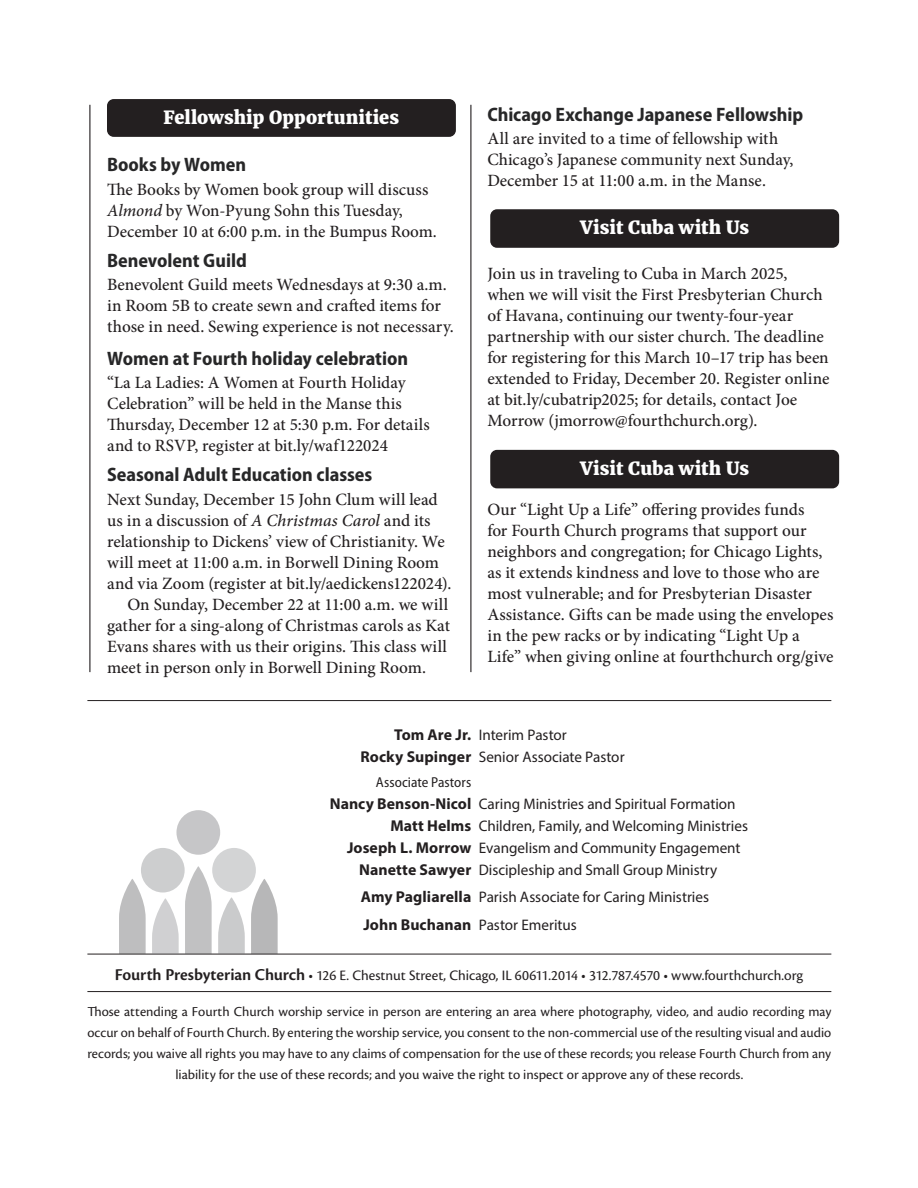
<style>
.page{position:relative;width:918px;height:1188px;background:#fff}
.page>*{position:absolute;margin:0;border:0;box-sizing:border-box;transform-origin:0 0}
.t1{font:700 semi-condensed 19.5px "Myriad Pro";color:#272728}
.t2{font:800 18px "Merriweather";letter-spacing:.005em;color:#fff}
.t3{font:500 17.25px/21px "Minion Pro";color:#231f20}
.t4{font:15.3px "Myriad Pro";letter-spacing:-.005em;color:#231f20}
.t5{font:15px "Cronos Pro";letter-spacing:-.005em;color:#231f20}
.t6{font:semi-condensed 14.4px "Myriad Pro";color:#231f20}
.t7{font:14.25px/21px "Cronos Pro";color:#231f20;text-align:center}
.s1{font-style:italic}
.s2{font-weight:700;font-size:15.75px}
.s3{font-weight:600;font-size:17.25px}
</style>
<div class="page">
<hr style="left:87px;top:954px;width:744px;height:1px;background:#231f20">
<div style="left:141px;top:848px;width:44px;height:45px;background:#cdcecf;border-radius:50%"></div>
<div style="left:212px;top:848px;width:44px;height:45px;background:#d3d4d5;border-radius:50%"></div>
<div style="left:176px;top:810px;width:44px;height:45px;background:#c6c6c8;border-radius:50%"></div>
<svg style="left:152px;top:898px;width:27px;height:56px"></svg>
<svg style="left:185px;top:866px;width:27px;height:88px"></svg>
<svg style="left:218px;top:897px;width:27px;height:57px"></svg>
<svg style="left:251px;top:879px;width:27px;height:75px"></svg>
<svg style="left:119px;top:879px;width:27px;height:75px"></svg>
<hr style="left:87px;top:991px;width:744px;height:1px;background:#231f20">
<hr style="left:470px;top:105px;width:1px;height:567px;background:#231f20">
<hr style="left:89px;top:105px;width:1px;height:567px;background:#231f20">
<hr style="left:87px;top:700px;width:744px;height:1px;background:#231f20">
<div style="left:107px;top:99px;width:349px;height:38px;background:#231f20;border-radius:7px"></div>
<div style="left:490px;top:209px;width:349px;height:39px;background:#231f20;border-radius:7px"></div>
<div style="left:490px;top:450px;width:349px;height:38px;background:#231f20;border-radius:7px"></div>
<p class="t2" style="left:164px;top:106px;width:237px">Fellowship Opportunities</p>
<p class="t1" style="left:107px;top:154px;width:141px">Books by Women</p>
<p class="t3" style="left:107px;top:179px;width:331px">The Books by Women book group will discuss<br><span class="s1">Almond</span> by Won-Pyung Sohn this Tuesday,<br>December 10 at 6:00 p.m. in the Bumpus Room.</p>
<p class="t1" style="left:107px;top:249px;width:141px">Benevolent Guild</p>
<p class="t3" style="left:107px;top:274px;width:348px">Benevolent Guild meets Wednesdays at 9:30 a.m. in Room 5B to create sewn and crafted items for those in need. Sewing experience is not necessary.</p>
<p class="t1" style="left:107px;top:347px;width:303px">Women at Fourth holiday celebration</p>
<p class="t3" style="left:107px;top:372px;width:324px">“La La Ladies: A Women at Fourth Holiday Celebration” will be held in the Manse this Thursday, December 12 at 5:30 p.m. For details and to RSVP, register at bit.ly/waf122024</p>
<p class="t1" style="left:107px;top:464px;width:267px">Seasonal Adult Education classes</p>
<p class="t3" style="left:107px;top:489px;width:346px">Next Sunday, December 15 John Clum will lead us in a discussion of <span class="s1">A Christmas Carol</span> and its relationship to Dickens’ view of Christianity. We will meet at 11:00 a.m. in Borwell Dining Room and via Zoom (register at bit.ly/aedickens122024).</p>
<p class="t3" style="left:107px;top:594px;width:344px;text-indent:20px">On Sunday, December 22 at 11:00 a.m. we will gather for a sing-along of Christmas carols as Kat Evans shares with us their origins. This class will meet in person only in Borwell Dining Room.</p>
<p class="t1" style="left:487px;top:103px;width:317px">Chicago Exchange Japanese Fellowship</p>
<p class="t3" style="left:487px;top:128px;width:308px">All are invited to a time of fellowship with<br>Chicago’s Japanese community next Sunday,<br>December 15 at 11:00 a.m. in the Manse.</p>
<p class="t2" style="left:580px;top:217px;width:170px">Visit Cuba with Us</p>
<p class="t3" style="left:487px;top:263px;width:344px">Join us in traveling to Cuba in March 2025, when we will visit the First Presbyterian Church of Havana, continuing our twenty-four-year partnership with our sister church. The deadline for registering for this March 10–17 trip has been extended to Friday, December 20. Register online at bit.ly/cubatrip2025; for details, contact Joe Morrow (jmorrow@fourthchurch.org).</p>
<p class="t2" style="left:580px;top:457px;width:170px">Visit Cuba with Us</p>
<p class="t3" style="left:487px;top:499px;width:348px">Our “Light Up a Life” offering provides funds<br>for Fourth Church programs that support our neighbors and congregation; for Chicago Lights, as it extends kindness and love to those who are most vulnerable; and for Presbyterian Disaster Assistance. Gifts can be made using the envelopes in the pew racks or by indicating “Light Up a Life” when giving online at fourthchurch org/give</p>
<p class="t4" style="left:394px;top:725px;width:174px"><span class="s2">Tom Are Jr.</span> Interim Pastor</p>
<p class="t4" style="left:361px;top:747px;width:266px"><span class="s2">Rocky Supinger</span> Senior Associate Pastor</p>
<p class="t6" style="left:376px;top:774px;width:97px">Associate Pastors</p>
<p class="t4" style="left:330px;top:794px;width:408px"><span class="s2">Nancy Benson-Nicol</span> Caring Ministries and Spiritual Formation</p>
<p class="t4" style="left:390px;top:816px;width:359px"><span class="s2">Matt Helms</span> Children, Family, and Welcoming Ministries</p>
<p class="t4" style="left:347px;top:838px;width:395px"><span class="s2">Joseph L. Morrow</span> Evangelism and Community Engagement</p>
<p class="t4" style="left:359px;top:860px;width:360px"><span class="s2">Nanette Sawyer</span> Discipleship and Small Group Ministry</p>
<p class="t4" style="left:361px;top:887px;width:350px"><span class="s2">Amy Pagliarella</span> Parish Associate for Caring Ministries</p>
<p class="t4" style="left:363px;top:915px;width:215px"><span class="s2">John Buchanan</span> Pastor Emeritus</p>
<p class="t5" style="left:115px;top:967px;width:690px"><span class="s3">Fourth Presbyterian Church</span> • 126 E. Chestnut Street, Chicago, IL 60611.2014 • 312.787.4570 • www.fourthchurch.org</p>
<p class="t7" style="left:87px;top:1001px;width:745px">Those attending a Fourth Church worship service in person are entering an area where photography, video, and audio recording may occur on behalf of Fourth Church. By entering the worship service, you consent to the non-commercial use of the resulting visual and audio records; you waive all rights you may have to any claims of compensation for the use of these records; you release Fourth Church from any liability for the use of these records; and you waive the right to inspect or approve any of these records.</p>
</div>
